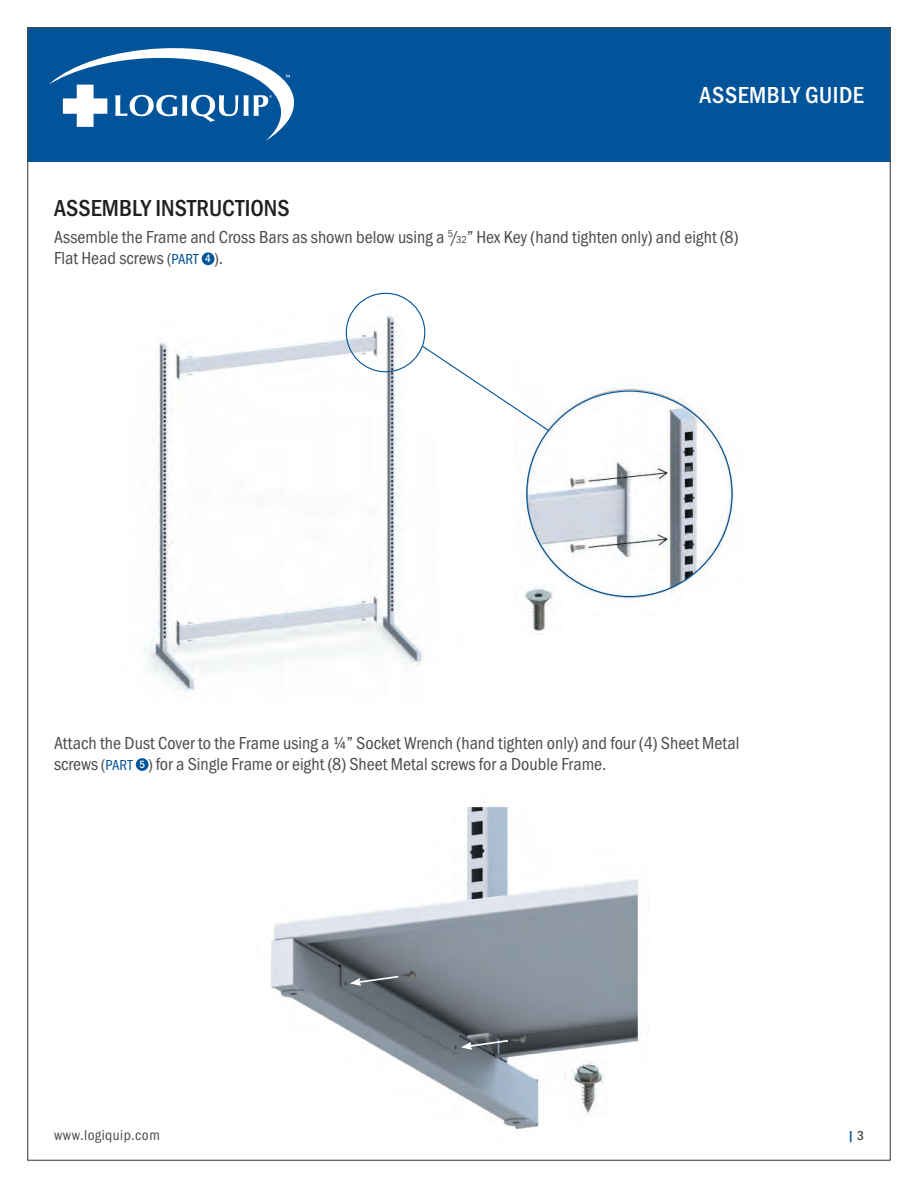
<style>
.page{position:relative;width:918px;height:1188px;background:#fff}
.page>*{position:absolute;margin:0;border:0;box-sizing:border-box;transform-origin:0 0}
.Header_-_Final{font:500 24px "Franklin Gothic URW Cond";color:#231f20}
.t1{font:500 24px "Franklin Gothic URW Cond";letter-spacing:.02em;color:#fff}
.Body_Text{font:18px/21.6px "Franklin Gothic URW Cond";color:#4b4c4d}
.Body_Text-2{font:16.5px "Franklin Gothic URW Cond";color:#4b4c4d}
.t2{font:15px "Franklin Gothic URW Cond";letter-spacing:.03em;color:#4b4c4d}
.t3{font:500 13.5px "Franklin Gothic URW Cond";color:#015499}
.Bullets{font:500 10.95px "Franklin Gothic URW Cond";color:#fff}
.s1{font-size:10.5px}
.s2{font-size:16.5px}
.s3{font-size:15px;color:#015499}
.s4{font-size:18px}
.s5{color:#4b4c4d}
</style>
<div class="page">
<div style="left:27px;top:27px;width:864px;height:135px;background:#015499"></div>
<svg style="left:49px;top:48px;width:245px;height:93px"></svg>
<svg style="left:136px;top:758px;width:13px;height:13px"></svg>
<div style="left:139px;top:761px;width:6px;height:7px;background:#015499"></div>
<div style="left:202px;top:252px;width:12px;height:13px;background:#015499;border-radius:50%"></div>
<img style="left:144px;top:304px;width:282px;height:388px">
<div style="left:346px;top:293px;width:79px;height:79px;border:1px solid #015499;border-radius:50%"></div>
<img style="left:525px;top:388px;width:208px;height:211px">
<svg style="left:421px;top:345px;width:129px;height:87px"></svg>
<img style="left:522px;top:584px;width:40px;height:47px">
<img style="left:271px;top:806px;width:368px;height:324px">
<svg style="left:350px;top:975px;width:50px;height:11px"></svg>
<svg style="left:461px;top:1039px;width:49px;height:11px"></svg>
<img style="left:565px;top:1059px;width:43px;height:57px">
<h1 class="t1" style="left:700px;top:77px;width:166px">ASSEMBLY GUIDE</h1>
<p class="Header_-_Final" style="left:54px;top:191px;width:237px">ASSEMBLY INSTRUCTIONS</p>
<p class="Body_Text" style="left:54px;top:225px;width:686px">Assemble the Frame and Cross Bars as shown below using a <sup>5</sup>/<span class="s1">32</span>” Hex Key (hand tighten only) and eight (8)<br>Flat Head screws <span class="s2">(</span><span class="s3">PART</span></p>
<p class="Bullets" style="left:205px;top:251px;width:7px">4</p>
<p class="Body_Text-2" style="left:214px;top:247px;width:10px">)<span class="s4">.</span></p>
<p class="Body_Text" style="left:54px;top:731px;width:687px">Attach the Dust Cover to the Frame using a 1/4” Socket Wrench (hand tighten only) and four (4) Sheet Metal screws <span class="s2">(</span><span class="s3">PART</span></p>
<p class="Bullets" style="left:139px;top:757px;width:7px">5</p>
<p class="Body_Text" style="left:149px;top:752px;width:459px"><span class="s2">)</span> for a Single Frame or eight (8) Sheet Metal screws for a Double Frame.</p>
<p class="t2" style="left:54px;top:1124px;width:107px">www.logiquip.com</p>
<p class="t3" style="left:848px;top:1125px;width:18px">|<span class="s5">3</span></p>
</div>
